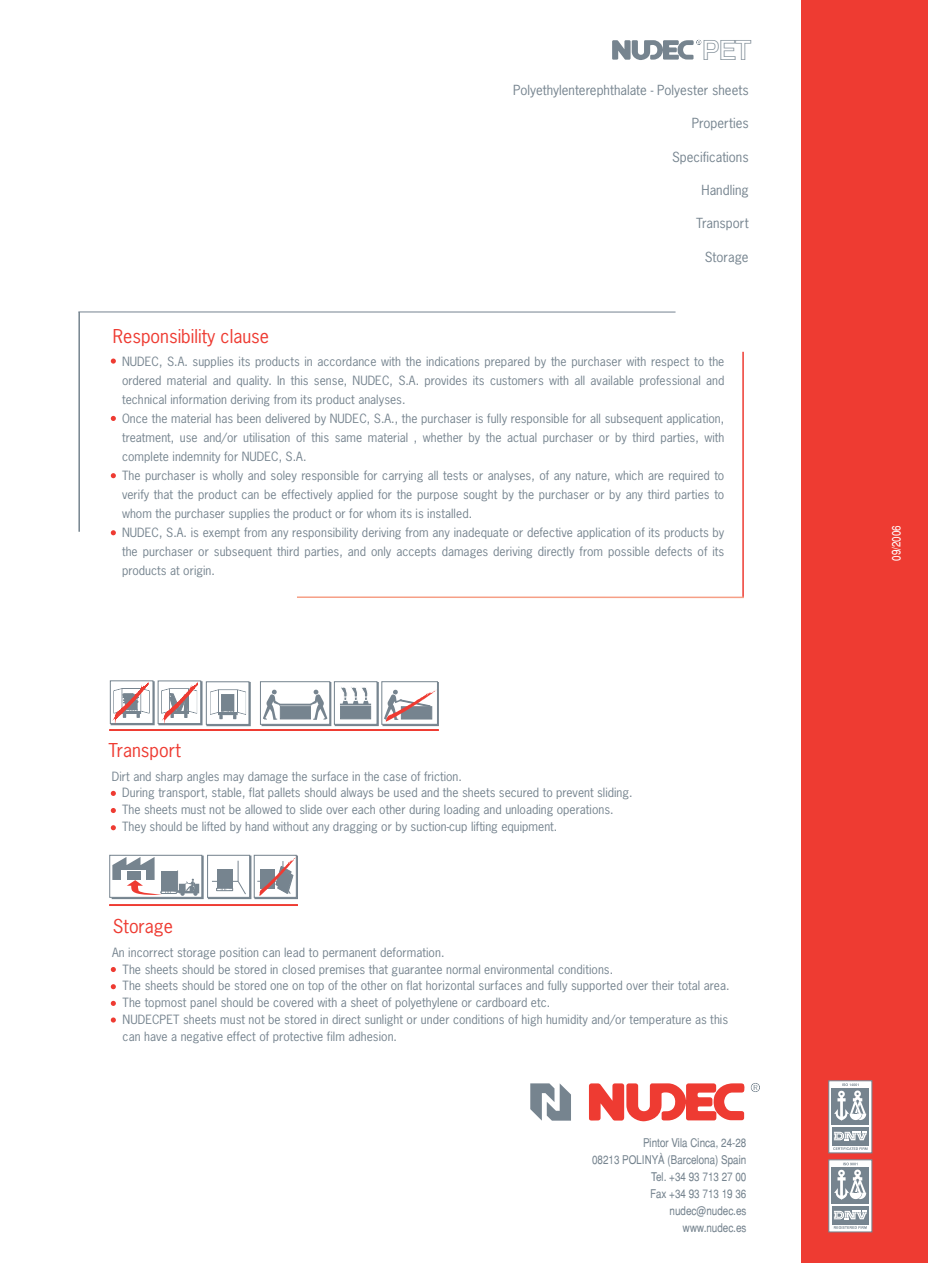
<style>
.page{position:relative;width:928px;height:1263px;background:#fff}
.page>*{position:absolute;margin:0;border:0;box-sizing:border-box;transform-origin:0 0}
.t1{font:27.9px "Swiss 721 BT Bold Outline";color:#76848f}
.t2{font:18px "News Gothic";color:#ee3b32}
.t3{font:13.05px "News Gothic";color:#76848f}
.t4{font:12px/19px "News Gothic";color:#76848f}
.t5{font:12px/16.8px "Switzerland Narrow Plain";color:#76848f;text-align:right}
.t6{font:12px "Switzerland Narrow Plain";color:#fff}
</style>
<div class="page">
<div style="left:801px;top:0;width:126px;height:1263px;background:#ee3b32"></div>
<svg style="left:612px;top:40px;width:89px;height:20px"></svg>
<svg style="left:530px;top:1083px;width:41px;height:38px"></svg>
<svg style="left:589px;top:1083px;width:170px;height:39px"></svg>
<hr style="left:78px;top:311px;width:597px;height:2px;background:#a3acb5">
<hr style="left:78px;top:312px;width:2px;height:220px;background:#76848f">
<hr style="left:742px;top:352px;width:1px;height:245px;background:#ee3b32">
<hr style="left:297px;top:596px;width:446px;height:2px;background:#f69f86">
<svg style="left:111px;top:358px;width:5px;height:6px"></svg>
<svg style="left:111px;top:416px;width:5px;height:5px"></svg>
<svg style="left:111px;top:473px;width:5px;height:5px"></svg>
<svg style="left:111px;top:530px;width:5px;height:5px"></svg>
<svg style="left:111px;top:791px;width:5px;height:5px"></svg>
<svg style="left:111px;top:808px;width:5px;height:5px"></svg>
<svg style="left:111px;top:825px;width:5px;height:5px"></svg>
<svg style="left:109px;top:680px;width:330px;height:51px"></svg>
<svg style="left:109px;top:854px;width:189px;height:52px"></svg>
<svg style="left:111px;top:967px;width:5px;height:5px"></svg>
<svg style="left:111px;top:984px;width:5px;height:5px"></svg>
<svg style="left:111px;top:1001px;width:5px;height:5px"></svg>
<svg style="left:111px;top:1017px;width:5px;height:5px"></svg>
<svg style="left:828px;top:1080px;width:44px;height:153px"></svg>
<h1 class="t1" style="left:702px;top:39px;width:51px">PET</h1>
<p class="t3" style="left:513px;top:85px;width:237px">Polyethylenterephthalate - Polyester sheets</p>
<p class="t3" style="left:691px;top:119px;width:58px">Properties</p>
<p class="t3" style="left:672px;top:152px;width:78px">Specifications</p>
<p class="t3" style="left:701px;top:185px;width:49px">Handling</p>
<p class="t3" style="left:696px;top:218px;width:54px">Transport</p>
<p class="t3" style="left:704px;top:252px;width:45px">Storage</p>
<h2 class="t2" style="left:113px;top:330px;width:158px">Responsibility clause</h2>
<p class="t4" style="left:122px;top:353px;width:603px">NUDEC, S.A. supplies its products in accordance with the indications prepared by the purchaser with respect to the ordered material and quality. In this sense, NUDEC, S.A. provides its customers with all available professional and technical information deriving from its product analyses.<br>Once the material has been delivered by NUDEC, S.A., the purchaser is fully responsible for all subsequent application, treatment, use and/or utilisation of this same material , whether by the actual purchaser or by third parties, with complete indemnity for NUDEC, S.A.<br>The purchaser is wholly and soley responsible for carrying all tests or analyses, of any nature, which are required to verify that the product can be effectively applied for the purpose sought by the purchaser or by any third parties to whom the purchaser supplies the product or for whom its is installed.<br>NUDEC, S.A. is exempt from any responsibility deriving from any inadequate or defective application of its products by the purchaser or subsequent third parties, and only accepts damages deriving directly from possible defects of its products at origin.</p>
<h2 class="t2" style="left:108px;top:743px;width:74px">Transport</h2>
<p class="t4" style="left:122px;top:769px;width:512px;line-height:16.8px;text-indent:-10px">Dirt and sharp angles may damage the surface in the case of friction.<br>During transport, stable, flat pallets should always be used and the sheets secured to prevent sliding.<br>The sheets must not be allowed to slide over each other during loading and unloading operations.<br>They should be lifted by hand without any dragging or by suction-cup lifting equipment.</p>
<h2 class="t2" style="left:113px;top:919px;width:62px">Storage</h2>
<p class="t4" style="left:123px;top:945px;width:608px;line-height:16.8px;text-indent:-10px">An incorrect storage position can lead to permanent deformation.<br>The sheets should be stored in closed premises that guarantee normal environmental conditions.<br>The sheets should be stored one on top of the other on flat horizontal surfaces and fully supported over their total area.<br>The topmost panel should be covered with a sheet of polyethylene or cardboard etc.<br>NUDECPET sheets must not be stored in direct sunlight or under conditions of high humidity and/or temperature as this can have a negative effect of protective film adhesion.</p>
<p class="t5" style="left:592px;top:1136px;width:156px">Pintor Vila Cinca, 24-28<br>08213 POLINYÀ (Barcelona) Spain<br>Tel. +34 93 713 27 00<br>Fax +34 93 713 19 36 nudec@nudec.es<br>www.nudec.es</p>
<p class="t6" style="left:891px;top:561px;width:37px;rotate:-90deg">09/2006</p>
</div>
